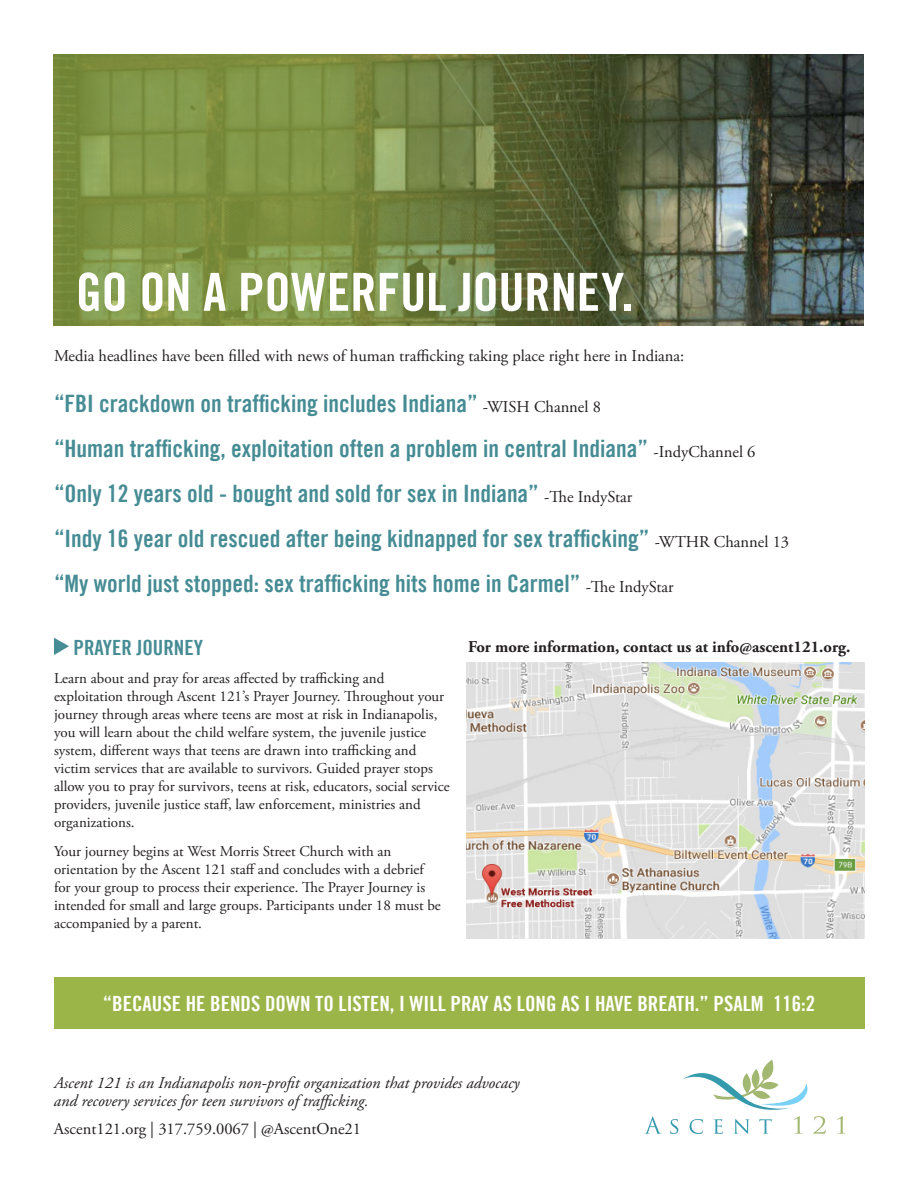
<style>
.page{position:relative;width:918px;height:1188px;background:#fff}
.page>*{position:absolute;margin:0;border:0;box-sizing:border-box;transform-origin:0 0}
.t1{font:52.5px "Trade Gothic LT Bold Cond Twenty";color:#fff}
.Call_Out_Copy{font:24px "Trade Gothic LT Bold Cond Twenty";color:#468c94}
.Paragraph_Header{font:21px "Trade Gothic LT Bold Cond Twenty";color:#fff}
.Paragraph_Header-2{font:21px "Trade Gothic LT Bold Cond Twenty";color:#468c94}
.Body_Copy{font:16.5px "Adobe Garamond Pro";color:#231f20}
.Body_Copy-2{font:italic 16.5px/18px "Adobe Garamond Pro";color:#231f20}
.Body_Copy-3{font:700 16.5px "Adobe Garamond Pro";color:#231f20}
.Body_Copy-4{font:15px/18px "Adobe Garamond Pro";color:#231f20}
.s1{font-family:"Adobe Garamond Pro";font-size:16.5px;color:#231f20}
</style>
<div class="page">
<img style="left:815px;top:54px;width:49px;height:272px">
<img style="left:53px;top:54px;width:762px;height:272px">
<svg style="left:54px;top:638px;width:15px;height:17px"></svg>
<svg style="left:644px;top:1116px;width:17px;height:18px"></svg>
<svg style="left:837px;top:1116px;width:9px;height:18px"></svg>
<svg style="left:670px;top:1060px;width:156px;height:74px"></svg>
<div style="left:54px;top:977px;width:810px;height:52px;background:#9bb548"></div>
<img style="left:467px;top:662px;width:397px;height:276px">
<p class="t1" style="left:76px;top:260px;width:559px">GO ON A POWERFUL JOURNEY.</p>
<p class="Body_Copy" style="left:54px;top:346px;width:632px">Media headlines have been filled with news of human trafficking taking place right here in Indiana:</p>
<p class="Call_Out_Copy" style="left:54px;top:389px;width:548px">“FBI crackdown on trafficking includes Indiana” <span class="s1">-WISH Channel 8</span></p>
<p class="Call_Out_Copy" style="left:54px;top:434px;width:703px">“Human trafficking, exploitation often a problem in central Indiana” <span class="s1">-IndyChannel 6</span></p>
<p class="Call_Out_Copy" style="left:54px;top:479px;width:580px">“Only 12 years old - bought and sold for sex in Indiana” <span class="s1">-The IndyStar</span></p>
<p class="Call_Out_Copy" style="left:54px;top:524px;width:737px">“Indy 16 year old rescued after being kidnapped for sex trafficking” <span class="s1">-WTHR Channel 13</span></p>
<p class="Call_Out_Copy" style="left:54px;top:569px;width:621px">“My world just stopped: sex trafficking hits home in Carmel” <span class="s1">-The IndyStar</span></p>
<p class="Paragraph_Header-2" style="left:74px;top:635px;width:131px">PRAYER JOURNEY</p>
<p class="Body_Copy-4" style="left:54px;top:670px;width:397px">Learn about and pray for areas affected by trafficking and exploitation through Ascent 121’s Prayer Journey. Throughout your journey through areas where teens are most at risk in Indianapolis, you will learn about the child welfare system, the juvenile justice system, different ways that teens are drawn into trafficking and victim services that are available to survivors. Guided prayer stops allow you to pray for survivors, teens at risk, educators, social service providers, juvenile justice staff, law enforcement, ministries and organizations.</p>
<p class="Body_Copy-4" style="left:54px;top:843px;width:388px">Your journey begins at West Morris Street Church with an orientation by the Ascent 121 staff and concludes with a debrief for your group to process their experience. The Prayer Journey is intended for small and large groups. Participants under 18 must be accompanied by a parent.</p>
<p class="Body_Copy-3" style="left:468px;top:637px;width:384px">For more information, contact us at info@ascent121.org.</p>
<p class="Paragraph_Header" style="left:103px;top:991px;width:714px">“BECAUSE HE BENDS DOWN TO LISTEN, I WILL PRAY AS LONG AS I HAVE BREATH.” PSALM 116:2</p>
<p class="Body_Copy-2" style="left:54px;top:1074px;width:467px">Ascent 121 is an Indianapolis non-profit organization that provides advocacy and recovery services for teen survivors of trafficking.</p>
<p class="Body_Copy" style="left:54px;top:1119px;width:309px">Ascent121.org | 317.759.0067 | @AscentOne21</p>
</div>
